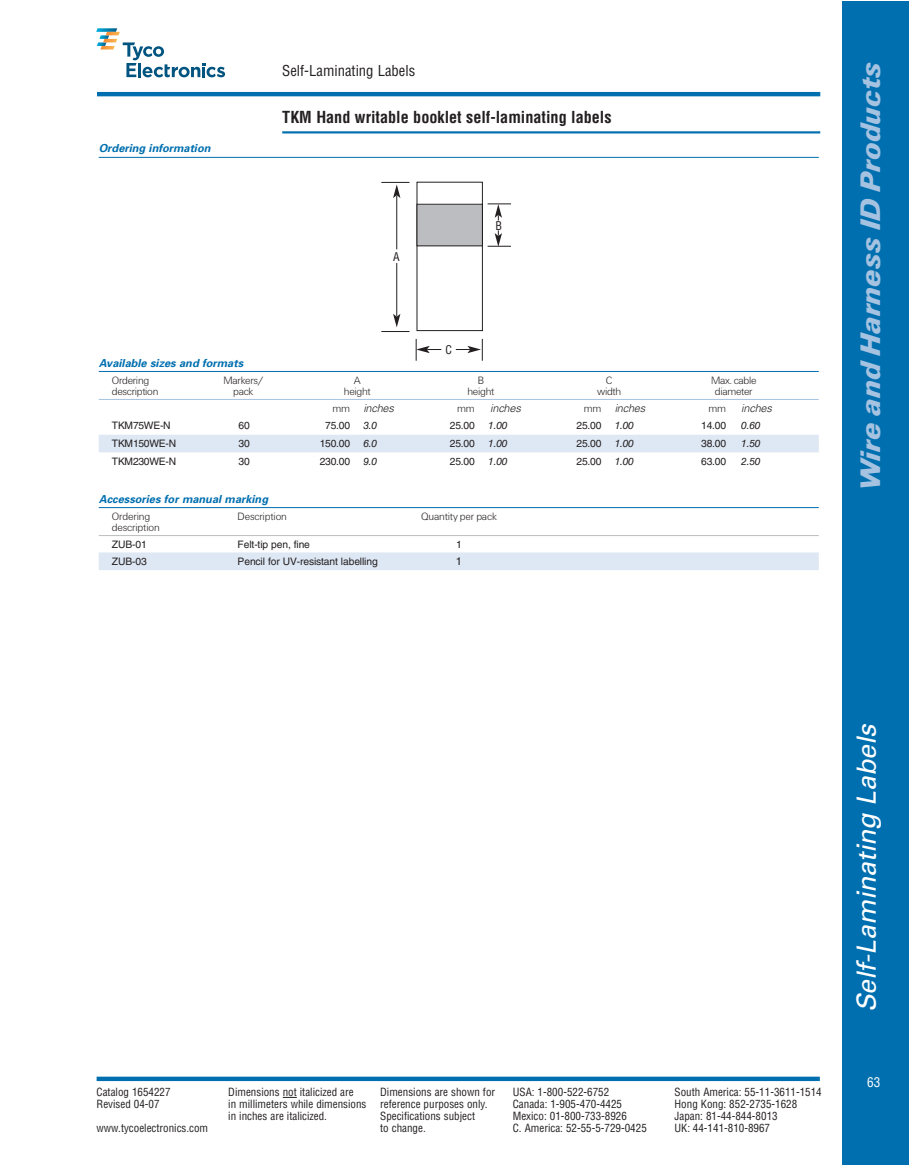
<style>
.page{position:relative;width:918px;height:1165px;background:#fff}
.page>*{position:absolute;margin:0;border:0;box-sizing:border-box;transform-origin:0 0}
.t1{font:italic 900 29.4px "U76 Univers";color:#a5c3e1}
.t2{font:italic 26.4px "Univers";color:#fff}
.t3{font:700 condensed 16.2px "Helvetica";color:#231f20}
.t4{font:condensed 14.7px "Helvetica";color:#231f20}
.t5{font:condensed 13.2px "Helvetica";color:#fff}
.t6{font:condensed 11.7px "Helvetica";color:#231f20}
.t7{font:condensed 10.95px "Helvetica";color:#231f20}
.t8{font:300 10.95px "U45 Univers";letter-spacing:-.025em;color:#231f20}
.t9{font:italic 700 10.95px "Univers";color:#006faf}
.t10{font:italic 300 10.95px "Univers";color:#231f20}
.t11{font:10.95px "Helvetica LT Std";color:#231f20}
.t12{font:10.35px "Helvetica LT Std";letter-spacing:-.02em;color:#231f20}
.t13{font:italic 10.35px "Helvetica LT Std";letter-spacing:-.02em;color:#231f20}
.s1{font-family:"U45 Univers";font-style:normal}
</style>
<div class="page">
<div style="left:842px;top:1px;width:66px;height:1163px;background:#006faf"></div>
<hr style="left:282px;top:131px;width:538px;height:2px;background:#006faf">
<svg style="left:283px;top:1096px;width:14px;height:1px"></svg>
<svg style="left:97px;top:1076px;width:723px;height:4px;background:#2a86bc"></svg>
<hr style="left:97px;top:92px;width:723px;height:4px;background:#006faf">
<svg style="left:97px;top:28px;width:128px;height:49px"></svg>
<hr style="left:99px;top:157px;width:720px;height:1px;background:#006faf">
<hr style="left:99px;top:371px;width:720px;height:1px;background:#006faf">
<hr style="left:99px;top:399px;width:720px;height:1px;background:#a5c3e1">
<div style="left:99px;top:434px;width:720px;height:18px;background:#dee8f4"></div>
<hr style="left:99px;top:507px;width:720px;height:1px;background:#006faf">
<hr style="left:99px;top:535px;width:720px;height:1px;background:#bcbdc0">
<div style="left:99px;top:552px;width:720px;height:18px;background:#dee8f4"></div>
<div style="left:417px;top:182px;width:66px;height:149px;border:1px solid #231f20"></div>
<div style="left:417px;top:204px;width:65px;height:41px;background:#bcbdc0"></div>
<div style="left:417px;top:204px;width:66px;height:42px;border:1px solid #231f20"></div>
<hr style="left:397px;top:195px;width:1px;height:54px;background:#231f20">
<svg style="left:381px;top:182px;width:29px;height:16px"></svg>
<hr style="left:397px;top:263px;width:1px;height:53px;background:#231f20">
<svg style="left:381px;top:314px;width:29px;height:18px"></svg>
<svg style="left:416px;top:339px;width:25px;height:22px"></svg>
<svg style="left:456px;top:339px;width:27px;height:22px"></svg>
<svg style="left:488px;top:203px;width:23px;height:17px"></svg>
<svg style="left:488px;top:230px;width:23px;height:17px"></svg>
<h3 class="t4" style="left:282px;top:65px;width:135px">Self-Laminating Labels</h3>
<p class="t9" style="left:99px;top:144px;width:115px">Ordering information</p>
<h3 class="t3" style="left:282px;top:111px;width:331px">TKM Hand writable booklet self-laminating labels</h3>
<p class="t6" style="left:393px;top:252px;width:8px">A</p>
<p class="t6" style="left:496px;top:221px;width:8px">B</p>
<p class="t6" style="left:445px;top:345px;width:8px">C</p>
<p class="t9" style="left:99px;top:359px;width:148px">Available sizes and formats</p>
<p class="t8" style="left:112px;top:376px;width:39px">Ordering</p>
<p class="t8" style="left:224px;top:376px;width:41px">Markers/</p>
<p class="t8" style="left:354px;top:376px;width:8px">A</p>
<p class="t8" style="left:478px;top:376px;width:8px">B</p>
<p class="t8" style="left:606px;top:376px;width:8px">C</p>
<p class="t8" style="left:711px;top:376px;width:47px">Max. cable</p>
<p class="t8" style="left:112px;top:387px;width:48px">description</p>
<p class="t8" style="left:233px;top:387px;width:22px">pack</p>
<p class="t8" style="left:344px;top:387px;width:28px">height</p>
<p class="t8" style="left:467px;top:387px;width:28px">height</p>
<p class="t8" style="left:597px;top:387px;width:26px">width</p>
<p class="t8" style="left:715px;top:387px;width:39px">diameter</p>
<p class="t10" style="left:333px;top:404px;width:65px"><span class="s1">m m</span> inches</p>
<p class="t8" style="left:457px;top:404px;width:19px">mm</p>
<p class="t10" style="left:490px;top:404px;width:34px">inches</p>
<p class="t10" style="left:584px;top:404px;width:65px"><span class="s1">m m</span> inches</p>
<p class="t8" style="left:708px;top:404px;width:19px">mm</p>
<p class="t10" style="left:741px;top:404px;width:34px">inches</p>
<p class="t12" style="left:112px;top:422px;width:60px">TKM75WE-N</p>
<p class="t12" style="left:239px;top:422px;width:13px">60</p>
<p class="t12" style="left:325px;top:422px;width:26px">75.00</p>
<p class="t13" style="left:363px;top:422px;width:15px">3.0</p>
<p class="t12" style="left:450px;top:422px;width:26px">25.00</p>
<p class="t13" style="left:488px;top:422px;width:21px">1.00</p>
<p class="t12" style="left:577px;top:422px;width:26px">25.00</p>
<p class="t13" style="left:615px;top:422px;width:21px">1.00</p>
<p class="t12" style="left:701px;top:422px;width:26px">14.00</p>
<p class="t13" style="left:741px;top:422px;width:21px">0.60</p>
<p class="t12" style="left:112px;top:439px;width:66px">TKM150WE-N</p>
<p class="t12" style="left:239px;top:439px;width:13px">30</p>
<p class="t12" style="left:320px;top:439px;width:32px">150.00</p>
<p class="t13" style="left:363px;top:439px;width:15px">6.0</p>
<p class="t12" style="left:450px;top:439px;width:26px">25.00</p>
<p class="t13" style="left:488px;top:439px;width:21px">1.00</p>
<p class="t12" style="left:577px;top:439px;width:26px">25.00</p>
<p class="t13" style="left:615px;top:439px;width:21px">1.00</p>
<p class="t12" style="left:701px;top:439px;width:26px">38.00</p>
<p class="t13" style="left:741px;top:439px;width:21px">1.50</p>
<p class="t12" style="left:112px;top:457px;width:66px">TKM230WE-N</p>
<p class="t12" style="left:239px;top:457px;width:13px">30</p>
<p class="t12" style="left:320px;top:457px;width:32px">230.00</p>
<p class="t13" style="left:363px;top:457px;width:15px">9.0</p>
<p class="t12" style="left:450px;top:457px;width:26px">25.00</p>
<p class="t13" style="left:488px;top:457px;width:21px">1.00</p>
<p class="t12" style="left:577px;top:457px;width:26px">25.00</p>
<p class="t13" style="left:615px;top:457px;width:21px">1.00</p>
<p class="t12" style="left:701px;top:457px;width:26px">63.00</p>
<p class="t13" style="left:741px;top:457px;width:21px">2.50</p>
<p class="t9" style="left:99px;top:495px;width:173px">Accessories for manual marking</p>
<p class="t8" style="left:112px;top:512px;width:40px">Ordering</p>
<p class="t8" style="left:238px;top:512px;width:51px">Description</p>
<p class="t8" style="left:421px;top:512px;width:77px">Quantity per pack</p>
<p class="t8" style="left:112px;top:523px;width:49px">description</p>
<p class="t12" style="left:112px;top:540px;width:36px">ZUB-01</p>
<p class="t12" style="left:238px;top:540px;width:74px">Felt-tip pen, fine</p>
<p class="t12" style="left:456px;top:540px;width:7px">1</p>
<p class="t12" style="left:112px;top:557px;width:36px">ZUB-03</p>
<p class="t12" style="left:238px;top:557px;width:142px">Pencil for UV-resistant labelling</p>
<p class="t11" style="left:456px;top:556px;width:8px">1</p>
<h1 class="t1" style="left:861px;top:491px;width:431px;rotate:-90deg">Wire and Harness ID Products</h1>
<p class="t7" style="left:97px;top:1087px;width:76px">Catalog 1654227</p>
<p class="t7" style="left:228px;top:1087px;width:127px">Dimensions not italicized are</p>
<p class="t7" style="left:380px;top:1087px;width:116px">Dimensions are shown for</p>
<p class="t7" style="left:513px;top:1087px;width:98px">USA: 1-800-522-6752</p>
<p class="t7" style="left:675px;top:1087px;width:149px">South America: 55-11-3611-1514</p>
<p class="t7" style="left:97px;top:1099px;width:65px">Revised 04-07</p>
<p class="t7" style="left:228px;top:1099px;width:261px">in millimeters while dimensions reference purposes only.</p>
<p class="t7" style="left:513px;top:1099px;width:111px">Canada: 1-905-470-4425</p>
<p class="t7" style="left:675px;top:1099px;width:124px">Hong Kong: 852-2735-1628</p>
<p class="t7" style="left:228px;top:1111px;width:100px">in inches are italicized.</p>
<p class="t7" style="left:380px;top:1111px;width:96px">Specifications subject</p>
<p class="t7" style="left:513px;top:1111px;width:116px">Mexico: 01-800-733-8926</p>
<p class="t7" style="left:675px;top:1111px;width:105px">Japan: 81-44-844-8013</p>
<p class="t7" style="left:97px;top:1123px;width:113px">www.tycoelectronics.com</p>
<p class="t7" style="left:380px;top:1123px;width:47px">to change.</p>
<p class="t7" style="left:513px;top:1123px;width:136px">C. America: 52-55-5-729-0425</p>
<p class="t7" style="left:675px;top:1123px;width:97px">UK: 44-141-810-8967</p>
<h2 class="t2" style="left:857px;top:1012px;width:294px;rotate:-90deg">Self-Lami nati ng Labels</h2>
<p class="t5" style="left:867px;top:1076px;width:15px">63</p>
</div>
